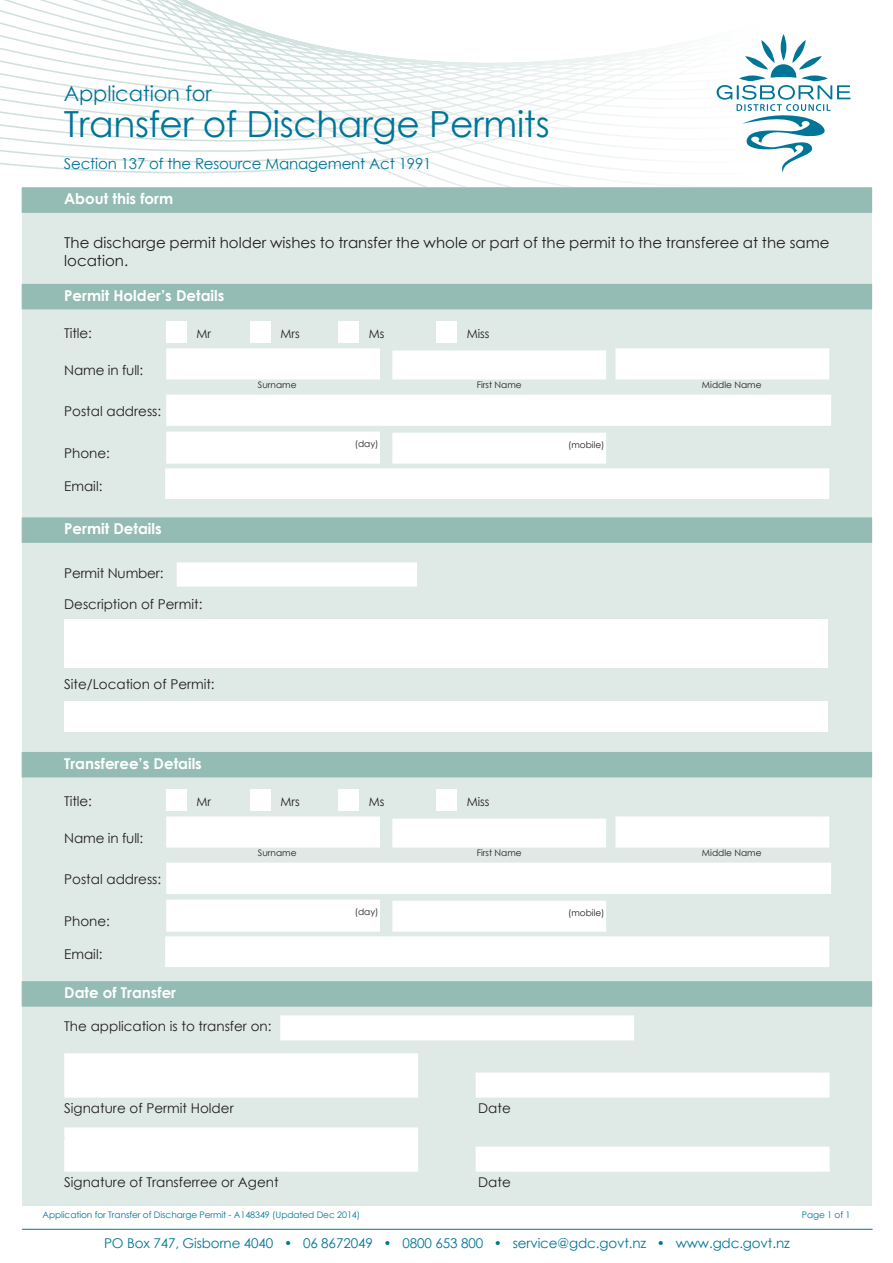
<style>
.page{position:relative;width:893px;height:1263px;background:#fff}
.page>*{position:absolute;margin:0;border:0;box-sizing:border-box;transform-origin:0 0}
.t1{font:36px "Century Gothic";letter-spacing:-.01em;color:#007598}
.t2{font:21px "Century Gothic";letter-spacing:-.01em;color:#007598}
.t3{font:15px/18px "Century Gothic";color:#231f20}
.Section_Heading{font:700 15px "Century Gothic";color:#fff}
.t4{font:15px "Century Gothic";letter-spacing:-.01em;color:#007598}
.Form_Titles_two_fiel{font:13.5px "Century Gothic";color:#231f20}
.Form_Titles_checkbox{font:13.5px "Century Gothic";color:#231f20}
.t5{font:13.5px "Century Gothic";letter-spacing:-.01em;color:#007598}
.Form_Titles_two_fiel-2{font:12px "Century Gothic";color:#231f20}
.Form_Titles_two_fiel-3{font:9px "Century Gothic";color:#231f20}
.t6{font:9px "Century Gothic";letter-spacing:-.01em;color:#007598}
</style>
<div class="page">
<svg style="left:0;top:0;width:873px;height:213px"></svg>
<svg style="left:717px;top:34px;width:133px;height:139px"></svg>
<div style="left:22px;top:187px;width:850px;height:1018px;background:#dfeae7"></div>
<hr style="left:22px;top:1229px;width:851px;height:1px;background:#007598">
<div style="left:22px;top:187px;width:850px;height:26px;background:#94bcb4"></div>
<div style="left:22px;top:284px;width:850px;height:25px;background:#94bcb4"></div>
<div style="left:22px;top:517px;width:850px;height:26px;background:#94bcb4"></div>
<div style="left:22px;top:752px;width:850px;height:25px;background:#94bcb4"></div>
<div style="left:22px;top:981px;width:850px;height:26px;background:#94bcb4"></div>
<div style="left:166px;top:322px;width:20px;height:21px;background:#fff"></div>
<div style="left:250px;top:322px;width:20px;height:21px;background:#fff"></div>
<div style="left:339px;top:322px;width:20px;height:21px;background:#fff"></div>
<div style="left:437px;top:322px;width:20px;height:21px;background:#fff"></div>
<div style="left:166px;top:348px;width:214px;height:31px;background:#fff;border:2px solid #fff"></div>
<div style="left:392px;top:350px;width:214px;height:29px;background:#fff;border:2px solid #fff"></div>
<div style="left:615px;top:348px;width:214px;height:31px;background:#fff;border:2px solid #fff"></div>
<div style="left:166px;top:395px;width:665px;height:31px;background:#fff"></div>
<div style="left:167px;top:432px;width:212px;height:31px;background:#fff"></div>
<div style="left:166px;top:432px;width:214px;height:32px;border:2px solid #fff"></div>
<div style="left:393px;top:433px;width:212px;height:30px;background:#fff"></div>
<div style="left:392px;top:433px;width:214px;height:31px;border:2px solid #fff"></div>
<div style="left:165px;top:468px;width:664px;height:31px;background:#fff;border:2px solid #fff"></div>
<div style="left:177px;top:563px;width:239px;height:23px;background:#fff"></div>
<div style="left:177px;top:562px;width:240px;height:25px;border:2px solid #fff"></div>
<div style="left:64px;top:619px;width:764px;height:49px;background:#fff"></div>
<div style="left:64px;top:701px;width:764px;height:30px;background:#fff"></div>
<div style="left:166px;top:790px;width:20px;height:21px;background:#fff"></div>
<div style="left:250px;top:790px;width:20px;height:21px;background:#fff"></div>
<div style="left:339px;top:790px;width:20px;height:21px;background:#fff"></div>
<div style="left:437px;top:790px;width:20px;height:21px;background:#fff"></div>
<div style="left:166px;top:816px;width:214px;height:31px;background:#fff;border:2px solid #fff"></div>
<div style="left:392px;top:818px;width:214px;height:29px;background:#fff;border:2px solid #fff"></div>
<div style="left:615px;top:816px;width:214px;height:31px;background:#fff;border:2px solid #fff"></div>
<div style="left:166px;top:863px;width:665px;height:31px;background:#fff"></div>
<div style="left:167px;top:900px;width:212px;height:31px;background:#fff"></div>
<div style="left:166px;top:900px;width:214px;height:32px;border:2px solid #fff"></div>
<div style="left:393px;top:901px;width:212px;height:30px;background:#fff"></div>
<div style="left:392px;top:901px;width:214px;height:31px;border:2px solid #fff"></div>
<div style="left:165px;top:936px;width:664px;height:31px;background:#fff;border:2px solid #fff"></div>
<div style="left:280px;top:1015px;width:354px;height:25px;background:#fff;border:2px solid #fff"></div>
<div style="left:64px;top:1053px;width:354px;height:44px;background:#fff;border:2px solid #fff"></div>
<div style="left:476px;top:1072px;width:354px;height:25px;background:#fff;border:2px solid #fff"></div>
<div style="left:64px;top:1127px;width:354px;height:45px;background:#fff;border:2px solid #fff"></div>
<div style="left:476px;top:1146px;width:354px;height:26px;background:#fff;border:2px solid #fff"></div>
<p class="t2" style="left:64px;top:79px;width:149px">Application for</p>
<p class="t1" style="left:64px;top:99px;width:487px">Transfer of Discharge Permits</p>
<p class="t4" style="left:64px;top:153px;width:369px">Section 137 of the Resource Management Act 1991</p>
<p class="Section_Heading" style="left:64px;top:188px;width:110px">About this form</p>
<p class="t3" style="left:64px;top:233px;width:767px">The discharge permit holder wishes to transfer the whole or part of the permit to the transferee at the same location.</p>
<p class="Section_Heading" style="left:64px;top:284px;width:162px">Permit Holder’s Details</p>
<p class="Form_Titles_two_fiel" style="left:64px;top:324px;width:29px">Title:</p>
<p class="Form_Titles_two_fiel-2" style="left:196px;top:326px;width:16px">Mr</p>
<p class="Form_Titles_two_fiel-2" style="left:280px;top:326px;width:21px">Mrs</p>
<p class="Form_Titles_two_fiel-2" style="left:369px;top:326px;width:17px">Ms</p>
<p class="Form_Titles_two_fiel-2" style="left:467px;top:326px;width:24px">Miss</p>
<p class="Form_Titles_two_fiel" style="left:64px;top:361px;width:81px">Name in full:</p>
<p class="Form_Titles_two_fiel-3" style="left:258px;top:379px;width:40px">Surname</p>
<p class="Form_Titles_two_fiel-3" style="left:477px;top:379px;width:47px">First Name</p>
<p class="Form_Titles_two_fiel-3" style="left:702px;top:379px;width:61px">Middle Name</p>
<p class="Form_Titles_two_fiel" style="left:64px;top:402px;width:99px">Postal address:</p>
<p class="Form_Titles_two_fiel" style="left:64px;top:443px;width:47px">Phone:</p>
<p class="Form_Titles_two_fiel-3" style="left:355px;top:438px;width:25px">(day)</p>
<p class="Form_Titles_two_fiel-3" style="left:568px;top:439px;width:38px">(mobile)</p>
<p class="Form_Titles_two_fiel" style="left:64px;top:476px;width:40px">Email:</p>
<p class="Section_Heading" style="left:64px;top:517px;width:99px">Permit Details</p>
<p class="Form_Titles_two_fiel" style="left:64px;top:563px;width:101px">Permit Number:</p>
<p class="Form_Titles_two_fiel" style="left:64px;top:595px;width:140px">Description of Permit:</p>
<p class="Form_Titles_two_fiel" style="left:64px;top:675px;width:152px">Site/Location of Permit:</p>
<p class="Section_Heading" style="left:64px;top:752px;width:139px">Transferee’s Details</p>
<p class="Form_Titles_two_fiel" style="left:64px;top:792px;width:29px">Title:</p>
<p class="Form_Titles_two_fiel-2" style="left:196px;top:794px;width:16px">Mr</p>
<p class="Form_Titles_two_fiel-2" style="left:280px;top:794px;width:21px">Mrs</p>
<p class="Form_Titles_two_fiel-2" style="left:369px;top:794px;width:17px">Ms</p>
<p class="Form_Titles_two_fiel-2" style="left:467px;top:794px;width:24px">Miss</p>
<p class="Form_Titles_two_fiel" style="left:64px;top:829px;width:81px">Name in full:</p>
<p class="Form_Titles_two_fiel-3" style="left:258px;top:847px;width:40px">Surname</p>
<p class="Form_Titles_two_fiel-3" style="left:477px;top:847px;width:47px">First Name</p>
<p class="Form_Titles_two_fiel-3" style="left:702px;top:847px;width:61px">Middle Name</p>
<p class="Form_Titles_two_fiel" style="left:64px;top:870px;width:99px">Postal address:</p>
<p class="Form_Titles_two_fiel" style="left:64px;top:911px;width:47px">Phone:</p>
<p class="Form_Titles_two_fiel-3" style="left:355px;top:906px;width:25px">(day)</p>
<p class="Form_Titles_two_fiel-3" style="left:568px;top:907px;width:38px">(mobile)</p>
<p class="Form_Titles_two_fiel" style="left:64px;top:944px;width:40px">Email:</p>
<p class="Section_Heading" style="left:64px;top:981px;width:113px">Date of Transfer</p>
<p class="Form_Titles_checkbox" style="left:64px;top:1017px;width:209px">The application is to transfer on:</p>
<p class="Form_Titles_checkbox" style="left:64px;top:1099px;width:171px">Signature of Permit Holder</p>
<p class="Form_Titles_checkbox" style="left:478px;top:1099px;width:34px">Date</p>
<p class="Form_Titles_checkbox" style="left:64px;top:1173px;width:216px">Signature of Transferree or Agent</p>
<p class="Form_Titles_checkbox" style="left:478px;top:1173px;width:34px">Date</p>
<p class="t6" style="left:43px;top:1208px;width:319px">Application for Transfer of Discharge Permit - A148349 (Updated Dec 2014)</p>
<p class="t6" style="left:802px;top:1208px;width:50px">Page 1 of 1</p>
<p class="t5" style="left:104px;top:1234px;width:687px">PO Box 747, Gisborne 4040 • 06 8672049 • 0800 653 800 • service@gdc.govt.nz • www.gdc.govt.nz</p>
</div>
